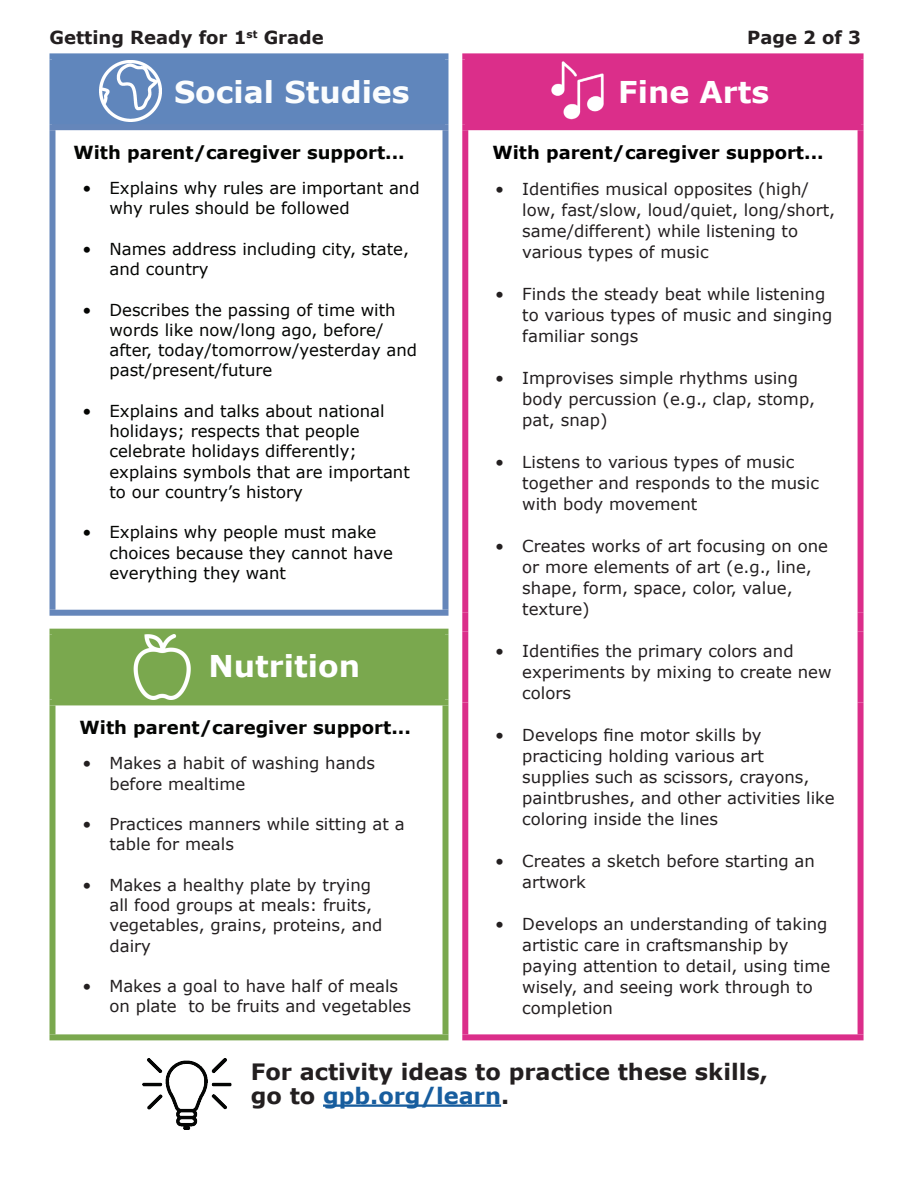
<style>
.page{position:relative;width:918px;height:1188px;background:#fff}
.page>*{position:absolute;margin:0;border:0;box-sizing:border-box;transform-origin:0 0}
.t1{font:700 30px "Verdana";color:#fff}
.t2{font:700 30px "Verdana";color:#fbfdfe}
.t3{font:700 22.5px/24px "Verdana";color:#231f20}
.t4{font:700 18px "Verdana";color:#040503}
.t5{font:700 18px "Verdana";color:#231f20}
.t6{font:700 18px "Verdana";color:#000}
.t7{font:16.5px/21px "Verdana";color:#231f20}
.t8{font:16.5px/20.2px "Verdana";color:#040503}
.s1{color:#175d9e}
</style>
<div class="page">
<div style="left:52px;top:56px;width:394px;height:71px;background:#6086bc"></div>
<div style="left:465px;top:56px;width:396px;height:71px;background:#db2e8a"></div>
<div style="left:52px;top:632px;width:394px;height:70px;background:#7aa84e"></div>
<div style="left:462px;top:53px;width:402px;height:6px;background:#db2e8a"></div>
<div style="left:462px;top:59px;width:6px;height:65px;background:#db2e8a"></div>
<div style="left:858px;top:59px;width:6px;height:65px;background:#db2e8a"></div>
<div style="left:462px;top:124px;width:402px;height:6px;background:#db2e8a"></div>
<div style="left:462px;top:130px;width:6px;height:483px;background:#db2e8a"></div>
<div style="left:858px;top:130px;width:6px;height:483px;background:#db2e8a"></div>
<div style="left:462px;top:613px;width:6px;height:19px;background:#db2e8a"></div>
<div style="left:858px;top:613px;width:6px;height:19px;background:#db2e8a"></div>
<div style="left:462px;top:632px;width:6px;height:70px;background:#db2e8a"></div>
<div style="left:858px;top:632px;width:6px;height:70px;background:#db2e8a"></div>
<div style="left:462px;top:702px;width:6px;height:332px;background:#db2e8a"></div>
<div style="left:858px;top:702px;width:6px;height:332px;background:#db2e8a"></div>
<div style="left:462px;top:1034px;width:402px;height:6px;background:#db2e8a"></div>
<div style="left:50px;top:53px;width:398px;height:6px;background:#6086bc"></div>
<div style="left:50px;top:59px;width:6px;height:65px;background:#6086bc"></div>
<div style="left:442px;top:59px;width:6px;height:65px;background:#6086bc"></div>
<div style="left:50px;top:124px;width:398px;height:6px;background:#6586ba"></div>
<div style="left:50px;top:130px;width:6px;height:480px;background:#6586ba"></div>
<div style="left:442px;top:130px;width:6px;height:480px;background:#6586ba"></div>
<div style="left:50px;top:610px;width:398px;height:6px;background:#6586ba"></div>
<div style="left:50px;top:629px;width:398px;height:6px;background:#7aa84e"></div>
<div style="left:50px;top:635px;width:6px;height:64px;background:#7aa84e"></div>
<div style="left:442px;top:635px;width:6px;height:64px;background:#7aa84e"></div>
<div style="left:50px;top:699px;width:398px;height:6px;background:#7aa84e"></div>
<div style="left:50px;top:705px;width:6px;height:329px;background:#7aa84e"></div>
<div style="left:442px;top:705px;width:6px;height:329px;background:#7aa84e"></div>
<div style="left:50px;top:1034px;width:398px;height:6px;background:#7aa84e"></div>
<img style="left:551px;top:61px;width:53px;height:59px">
<img style="left:133px;top:634px;width:58px;height:66px">
<img style="left:100px;top:61px;width:61px;height:61px">
<hr style="left:323px;top:1104px;width:178px;height:3px;background:#175d9e">
<img style="left:143px;top:1058px;width:88px;height:72px">
<p class="t5" style="left:50px;top:24px;width:276px">Getting Ready for 1<sup>st</sup> Grade</p>
<p class="t5" style="left:747px;top:24px;width:115px">Page 2 of 3</p>
<h1 class="t2" style="left:174px;top:71px;width:237px">Social Studies</h1>
<h1 class="t1" style="left:618px;top:71px;width:152px">Fine Arts</h1>
<p class="t4" style="left:74px;top:140px;width:333px">With parent/caregiver support...</p>
<p class="t8" style="left:109px;top:178px;width:312px;text-indent:-27px">• Explains why rules are important and why rules should be followed</p>
<p class="t8" style="left:109px;top:239px;width:301px;text-indent:-27px">• Names address including city, state, and country</p>
<p class="t8" style="left:109px;top:299px;width:309px;text-indent:-27px">• Describes the passing of time with words like now/long ago, before/ after, today/tomorrow/yesterday and past/present/future</p>
<p class="t8" style="left:109px;top:401px;width:302px;text-indent:-27px">• Explains and talks about national holidays; respects that people celebrate holidays differently; explains symbols that are important to our country’s history</p>
<p class="t8" style="left:109px;top:522px;width:285px;text-indent:-27px">• Explains why people must make choices because they cannot have everything they want</p>
<h1 class="t1" style="left:208px;top:645px;width:153px">Nutrition</h1>
<p class="t4" style="left:80px;top:715px;width:333px">With parent/caregiver support...</p>
<p class="t7" style="left:109px;top:753px;width:267px;line-height:20.2px;text-indent:-27px">• Makes a habit of washing hands before mealtime</p>
<p class="t7" style="left:109px;top:814px;width:297px;line-height:20.2px;text-indent:-27px">• Practices manners while sitting at a table for meals</p>
<p class="t7" style="left:109px;top:875px;width:275px;line-height:20.2px;text-indent:-27px">• Makes a healthy plate by trying all food groups at meals: fruits, vegetables, grains, proteins, and dairy</p>
<p class="t7" style="left:109px;top:976px;width:303px;line-height:20.2px;text-indent:-27px">• Makes a goal to have half of meals on plate to be fruits and vegetables</p>
<p class="t6" style="left:492px;top:140px;width:333px">With parent/caregiver support...</p>
<p class="t7" style="left:522px;top:178px;width:314px;text-indent:-27px">• Identifies musical opposites (high/ low, fast/slow, loud/quiet, long/short, same/different) while listening to various types of music</p>
<p class="t7" style="left:522px;top:283px;width:311px;text-indent:-27px">• Finds the steady beat while listening to various types of music and singing familiar songs</p>
<p class="t7" style="left:522px;top:367px;width:294px;text-indent:-27px">• Improvises simple rhythms using body percussion (e.g., clap, stomp, pat, snap)</p>
<p class="t7" style="left:522px;top:451px;width:298px;text-indent:-27px">• Listens to various types of music together and responds to the music with body movement</p>
<p class="t7" style="left:522px;top:535px;width:307px;text-indent:-27px">• Creates works of art focusing on one or more elements of art (e.g., line, shape, form, space, color, value, texture)</p>
<p class="t7" style="left:522px;top:640px;width:311px;text-indent:-27px">• Identifies the primary colors and experiments by mixing to create new colors</p>
<p class="t7" style="left:522px;top:724px;width:314px;text-indent:-27px">• Develops fine motor skills by practicing holding various art supplies such as scissors, crayons, paintbrushes, and other activities like coloring inside the lines</p>
<p class="t7" style="left:522px;top:850px;width:294px;text-indent:-27px">• Creates a sketch before starting an artwork</p>
<p class="t7" style="left:522px;top:913px;width:310px;text-indent:-27px">• Develops an understanding of taking artistic care in craftsmanship by paying attention to detail, using time wisely, and seeing work through to completion</p>
<h2 class="t3" style="left:251px;top:1059px;width:519px">For activity ideas to practice these skills, go to <span class="s1">gpb.org/learn</span>.</h2>
</div>
